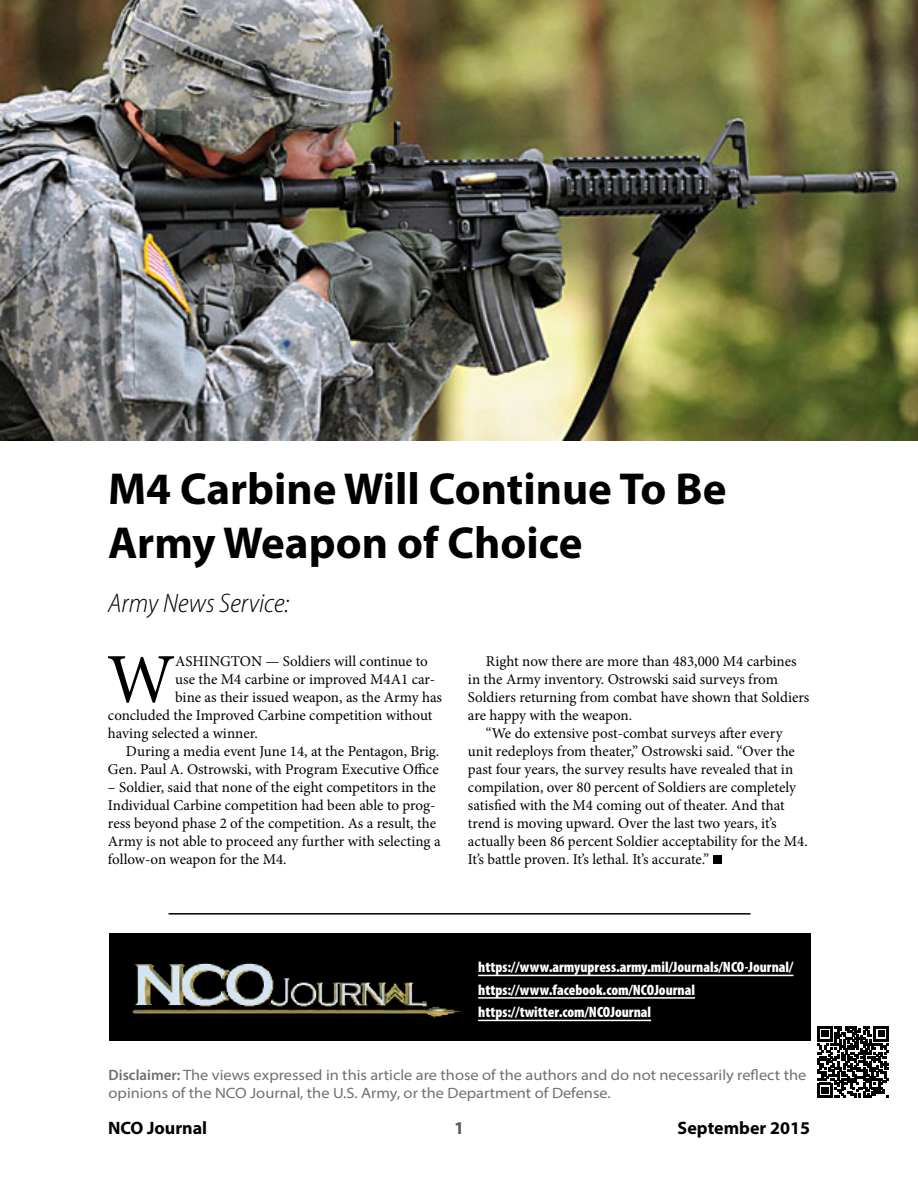
<style>
.page{position:relative;width:918px;height:1188px;background:#fff}
.page>*{position:absolute;margin:0;border:0;box-sizing:border-box;transform-origin:0 0}
.t1{font:70.35px "Minion Pro";color:#000}
.t2{font:700 45px/54px "Myriad Pro";color:#000}
.t3{font:italic 300 semi-condensed 27px "Myriad Pro";color:#000}
.t4{font:700 18px "Myriad Pro";color:#000}
.t5{font:700 18px "Myriad Pro";color:#58595b}
.t6{font:15px/18px "Minion Pro";color:#000}
.t7{font:semi-expanded 15px/18px "Myriad Pro";color:#6d6e71}
.t8{font:900 condensed 15px/22.5px "Myriad Pro";color:#fff}
.s1{font-weight:600;font-stretch:normal}
</style>
<div class="page">
<div style="left:713px;top:855px;width:9px;height:9px;background:#000"></div>
<hr style="left:169px;top:913px;width:582px;height:2px;background:#000">
<div style="left:109px;top:933px;width:702px;height:108px;background:#000"></div>
<hr style="left:478px;top:975px;width:315px;height:1px;background:#fff">
<hr style="left:478px;top:997px;width:217px;height:2px;background:#fff">
<hr style="left:478px;top:1020px;width:173px;height:1px;background:#fff">
<img style="left:132px;top:963px;width:329px;height:55px">
<svg style="left:817px;top:1026px;width:72px;height:72px"></svg>
<img style="left:0;top:0;width:918px;height:440px">
<h2 class="t2" style="left:108px;top:460px;width:620px">M4 Carbine Will Continue To Be<br>Army Weapon of Choice</h2>
<h3 class="t3" style="left:108px;top:587px;width:183px">Army News Service:</h3>
<h1 class="t1" style="left:107px;top:632px;width:70px">W</h1>
<p class="t6" style="left:175px;top:652px;width:254px">ASHINGTON — Soldiers will continue to</p>
<p class="t6" style="left:486px;top:652px;width:312px">Right now there are more than 483,000 M4 carbines</p>
<p class="t6" style="left:468px;top:670px;width:312px">in the Army inventory. Ostrowski said surveys from</p>
<p class="t6" style="left:468px;top:688px;width:343px">Soldiers returning from combat have shown that Soldiers</p>
<p class="t6" style="left:468px;top:706px;width:166px">are happy with the weapon.</p>
<p class="t6" style="left:486px;top:724px;width:298px">“We do extensive post-combat surveys after every</p>
<p class="t6" style="left:468px;top:742px;width:328px">unit redeploys from theater,” Ostrowski said. “Over the</p>
<p class="t6" style="left:468px;top:760px;width:327px">past four years, the survey results have revealed that in</p>
<p class="t6" style="left:468px;top:778px;width:330px">compilation, over 80 percent of Soldiers are completely</p>
<p class="t6" style="left:468px;top:796px;width:318px">satisfied with the M4 coming out of theater. And that</p>
<p class="t6" style="left:468px;top:814px;width:310px">trend is moving upward. Over the last two years, it’s</p>
<p class="t6" style="left:468px;top:832px;width:341px">actually been 86 percent Soldier acceptability for the M4.</p>
<p class="t6" style="left:468px;top:850px;width:243px">It’s battle proven. It’s lethal. It’s accurate.”</p>
<p class="t6" style="left:175px;top:670px;width:261px">use the M4 carbine or improved M4A1 car-</p>
<p class="t6" style="left:175px;top:688px;width:268px">bine as their issued weapon, as the Army has</p>
<p class="t6" style="left:108px;top:706px;width:326px">concluded the Improved Carbine competition without</p>
<p class="t6" style="left:108px;top:724px;width:151px">having selected a winner.</p>
<p class="t6" style="left:126px;top:742px;width:315px">During a media event June 14, at the Pentagon, Brig.</p>
<p class="t6" style="left:108px;top:760px;width:332px">Gen. Paul A. Ostrowski, with Program Executive Office</p>
<p class="t6" style="left:108px;top:778px;width:334px">– Soldier, said that none of the eight competitors in the Individual Carbine competition had been able to prog&shy;ress beyond phase 2 of the competition. As a result, the Army is not able to proceed any further with selecting a follow-on weapon for the M4.</p>
<p class="t8" style="left:478px;top:956px;width:317px">https://www.armyupress.army.mil/Journals/NCO-Journal/ https://www.facebook.com/NCOJournal https://twitter.com/NCOJournal</p>
<p class="t7" style="left:109px;top:1066px;width:699px"><span class="s1">Disclaimer:</span> The views expressed in this article are those of the authors and do not necessarily reflect the opinions of the NCO Journal, the U.S. Army, or the Department of Defense.</p>
<p class="t4" style="left:108px;top:1116px;width:101px">NCO Journal</p>
<p class="t5" style="left:454px;top:1116px;width:11px">1</p>
<p class="t4" style="left:678px;top:1116px;width:134px">September 2015</p>
</div>
